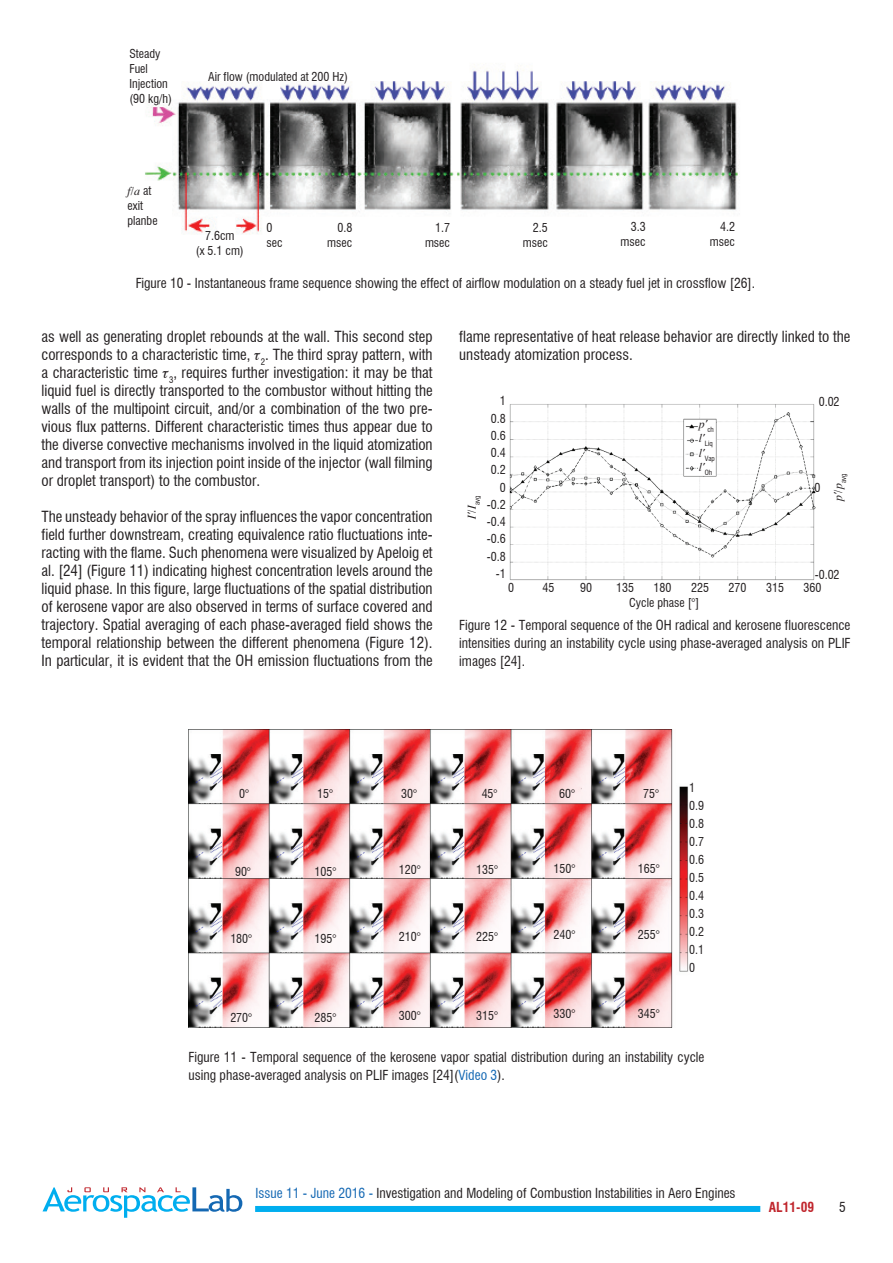
<style>
.page{position:relative;width:893px;height:1263px;background:#fff}
.page>*{position:absolute;margin:0;border:0;box-sizing:border-box;transform-origin:0 0}
.t1{font:condensed 15px/18px "Swiss 721 BT";color:#231f20;text-align:justify}
.t2{font:condensed 13.5px/18px "Swiss 721 BT";color:#231f20;text-align:justify}
.t3{font:700 condensed 13.5px "Swiss 721 BT";color:#c0262d}
.t4{font:condensed 12px/15px "Swiss 721 BT";color:#231f20;text-align:right}
.t5{font:italic 12px "Times";color:#231f20}
.t6{font:condensed 7.05px/14.4px "Swiss 721 BT";color:#231f20}
.s1{font-family:"Swiss 721 BT";font-style:normal;font-stretch:condensed}
.s2{color:#1468b3}
</style>
<div class="page">
<div style="left:255px;top:1206px;width:505px;height:6px;background:#00aeef"></div>
<svg style="left:43px;top:1187px;width:199px;height:31px"></svg>
<img style="left:188px;top:729px;width:500px;height:299px">
<img style="left:145px;top:69px;width:594px;height:166px">
<img style="left:509px;top:404px;width:307px;height:177px">
<p class="t4" style="left:129px;top:46px;width:44px;text-align:left">Steady<br>Fuel<br>Injection (90 kg/h)</p>
<p class="t4" style="left:208px;top:69px;width:141px">Air flow (modulated at 200 Hz)</p>
<p class="t5" style="left:128px;top:184px;width:25px">f/a <span class="s1">at</span></p>
<p class="t4" style="left:128px;top:198px;width:32px;text-align:left">exit planbe</p>
<p class="t4" style="left:196px;top:228px;width:49px;text-align:center">7.6cm<br>(x 5.1 cm)</p>
<p class="t4" style="left:266px;top:220px;width:18px;text-align:left">0 sec</p>
<p class="t4" style="left:327px;top:220px;width:27px">0.8 msec</p>
<p class="t4" style="left:425px;top:220px;width:27px">1.7 msec</p>
<p class="t4" style="left:523px;top:220px;width:27px">2.5 msec</p>
<p class="t4" style="left:621px;top:219px;width:27px">3.3 msec</p>
<p class="t4" style="left:710px;top:219px;width:27px">4.2 msec</p>
<p class="t2" style="left:136px;top:274px;width:621px">Figure 10 - Instantaneous frame sequence showing the effect of airflow modulation on a steady fuel jet in crossflow [26].</p>
<p class="t1" style="left:459px;top:328px;width:393px">flame representative of heat release behavior are directly linked to the unsteady atomization process.</p>
<p class="t1" style="left:41px;top:328px;width:393px">as well as generating droplet rebounds at the wall. This second step corresponds to a characteristic time, ▼<sub>2</sub>. The third spray pattern, with a characteristic time ▼<sub>3</sub>, requires further investigation: it may be that liquid fuel is directly transported to the combustor without hitting the walls of the multipoint circuit, and/or a combination of the two pre&shy;vious flux patterns. Different characteristic times thus appear due to the diverse convective mechanisms involved in the liquid atomization and transport from its injection point inside of the injector (wall filming or droplet transport) to the combustor.</p>
<p class="t1" style="left:41px;top:508px;width:393px">The unsteady behavior of the spray influences the vapor concentration field further downstream, creating equivalence ratio fluctuations inte&shy;racting with the flame. Such phenomena were visualized by Apeloig et al. [24] (Figure 11) indicating highest concentration levels around the liquid phase. In this figure, large fluctuations of the spatial distribution of kerosene vapor are also observed in terms of surface covered and trajectory. Spatial averaging of each phase-averaged field shows the temporal relationship between the different phenomena (Figure 12).<br>In particular, it is evident that the OH emission fluctuations from the</p>
<p class="t4" style="left:487px;top:392px;width:20px;line-height:17.2px">1<br>0.8<br>0.6<br>0.4<br>0.2<br>0 -0.2 -0.4 -0.6 -0.8 -1</p>
<p class="t4" style="left:819px;top:394px;width:22px">0.02</p>
<p class="t5" style="left:699px;top:417px;width:17px">p'<sub>ch</sub></p>
<p class="t6" style="left:699px;top:436px;width:18px"><sup>l'</sup>Liq <sup>l'</sup>Vap</p>
<p class="t5" style="left:699px;top:460px;width:15px">l'<sub>Oh</sub></p>
<p class="t5" style="left:831px;top:501px;width:29px;rotate:-90deg">p'/p<sub>avg</sub></p>
<p class="t4" style="left:814px;top:480px;width:7px">0</p>
<p class="t5" style="left:465px;top:519px;width:25px;rotate:-90deg">I'/I<sub>avg</sub></p>
<p class="t4" style="left:815px;top:567px;width:26px">-0.02</p>
<p class="t4" style="left:508px;top:580px;width:7px">0</p>
<p class="t4" style="left:543px;top:580px;width:13px">45</p>
<p class="t4" style="left:580px;top:580px;width:13px">90</p>
<p class="t4" style="left:616px;top:580px;width:19px">135</p>
<p class="t4" style="left:654px;top:580px;width:19px">180</p>
<p class="t4" style="left:691px;top:580px;width:19px">225</p>
<p class="t4" style="left:729px;top:580px;width:19px">270</p>
<p class="t4" style="left:766px;top:580px;width:19px">315</p>
<p class="t4" style="left:804px;top:580px;width:19px">360</p>
<p class="t4" style="left:629px;top:595px;width:72px">Cycle phase [°]</p>
<p class="t2" style="left:459px;top:616px;width:393px">Figure 12 - Temporal sequence of the OH radical and kerosene fluorescence intensities during an instability cycle using phase-averaged analysis on PLIF images [24].</p>
<p class="t4" style="left:239px;top:786px;width:11px">0°</p>
<p class="t4" style="left:235px;top:864px;width:17px">90°</p>
<p class="t4" style="left:230px;top:931px;width:23px">180°</p>
<p class="t4" style="left:317px;top:786px;width:17px">15°</p>
<p class="t4" style="left:401px;top:786px;width:17px">30°</p>
<p class="t4" style="left:482px;top:786px;width:17px">45°</p>
<p class="t4" style="left:559px;top:786px;width:17px">60°</p>
<p class="t4" style="left:643px;top:786px;width:17px">75°</p>
<p class="t4" style="left:689px;top:778px;width:16px;line-height:18px;text-align:left">1<br>0.9<br>0.8<br>0.7<br>0.6<br>0.5<br>0.4<br>0.3<br>0.2<br>0.1<br>0</p>
<p class="t4" style="left:553px;top:861px;width:23px">150°</p>
<p class="t4" style="left:638px;top:861px;width:23px">165°</p>
<p class="t4" style="left:399px;top:862px;width:23px">120°</p>
<p class="t4" style="left:476px;top:862px;width:23px">135°</p>
<p class="t4" style="left:315px;top:864px;width:23px">105°</p>
<p class="t4" style="left:553px;top:927px;width:23px">240°</p>
<p class="t4" style="left:638px;top:927px;width:23px">255°</p>
<p class="t4" style="left:399px;top:929px;width:23px">210°</p>
<p class="t4" style="left:476px;top:929px;width:23px">225°</p>
<p class="t4" style="left:315px;top:931px;width:23px">195°</p>
<p class="t4" style="left:230px;top:1010px;width:23px">270°</p>
<p class="t4" style="left:315px;top:1010px;width:23px">285°</p>
<p class="t4" style="left:399px;top:1008px;width:23px">300°</p>
<p class="t4" style="left:476px;top:1008px;width:23px">315°</p>
<p class="t4" style="left:553px;top:1006px;width:23px">330°</p>
<p class="t4" style="left:638px;top:1006px;width:23px">345°</p>
<p class="t2" style="left:188px;top:1048px;width:517px">Figure 11 - Temporal sequence of the kerosene vapor spatial distribution during an instability cycle using phase-averaged analysis on PLIF images [24](<span class="s2">Video 3</span>).</p>
<p class="t2" style="left:255px;top:1183px;width:482px"><span class="s2">Issue 11 - June 2016 -</span> Investigation and Modeling of Combustion Instabilities in Aero Engines</p>
<p class="t3" style="left:769px;top:1199px;width:47px">AL11-09</p>
<p class="t2" style="left:839px;top:1198px;width:8px">5</p>
</div>
